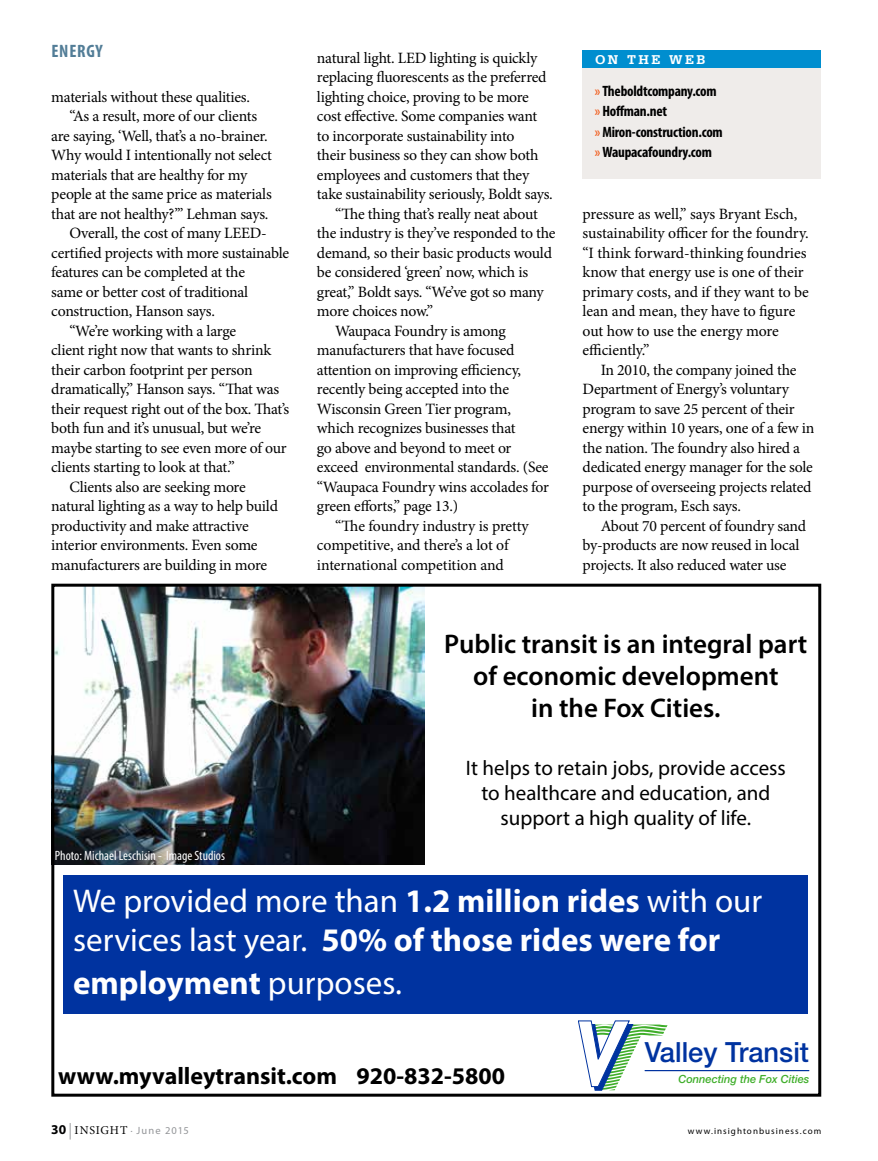
<style>
.page{position:relative;width:878px;height:1161px;background:#fff}
.page>*{position:absolute;margin:0;border:0;box-sizing:border-box;transform-origin:0 0}
.t1{font:33px/39.6px "Myriad Pro";color:#fff}
.t2{font:700 33px "Myriad Pro";color:#fff}
.t3{font:500 27.9px "Helvetica Neue LT Std";color:#0033a0}
.t4{font:600 27px/32.4px "Myriad Pro";color:#000;text-align:center}
.t5{font:700 24px "Myriad Pro";color:#000}
.t6{font:21px/25.2px "Myriad Pro";color:#000;text-align:center}
.t7{font:700 condensed 18px "Myriad Pro";letter-spacing:.04em;color:#527d97}
.t8{font:15.75px/19.5px "Minion Pro";letter-spacing:-.015em;color:#000}
.t9{font:700 condensed 15px/20.1px "Myriad Pro";letter-spacing:-.015em;color:#000}
.t10{font:condensed 13.5px "Myriad Pro";color:#fff}
.t11{font:700 13.5px "Serifa Std";letter-spacing:.18em;color:#fff}
.t12{font:italic 500 11.25px "Helvetica Neue LT Std";color:#3fae2a}
.t13{font:10.5px "Myriad Pro";letter-spacing:.105em;color:#939598}
.t14{font:9px "Myriad Pro";letter-spacing:.115em;color:#000}
.s1{font-weight:600;color:#f16022}
.s2{font-weight:700}
.s3{font-weight:400}
.s4{font-weight:700;font-size:13.5px;color:#000}
.s5{font-family:"Helvetica Neue LT Std";font-weight:300;font-size:16.5px}
.s6{font-family:"Minion Pro";font-size:12px;color:#000}
.s7{font-size:6px}
</style>
<div class="page">
<div style="left:582px;top:59px;width:239px;height:120px;background:#efecea"></div>
<div style="left:582px;top:51px;width:239px;height:17px;background:#008ecf"></div>
<img style="left:55px;top:588px;width:369px;height:277px">
<div style="left:51px;top:584px;width:770px;height:512px;border:3px solid #000"></div>
<svg style="left:578px;top:1021px;width:89px;height:70px"></svg>
<hr style="left:644px;top:1070px;width:165px;height:1px;background:#0033a0">
<div style="left:63px;top:875px;width:744px;height:139px;background:#0033a0"></div>
<p class="t7" style="left:51px;top:41px;width:53px">ENERGY</p>
<p class="t8" style="left:51px;top:87px;width:200px">materials without these qualities.</p>
<p class="t8" style="left:69px;top:106px;width:189px">“As a result, more of our clients</p>
<p class="t8" style="left:51px;top:126px;width:218px">are saying, ‘Well, that’s a no-brainer.</p>
<p class="t8" style="left:51px;top:145px;width:222px">Why would I intentionally not select</p>
<p class="t8" style="left:51px;top:165px;width:197px">materials that are healthy for my</p>
<p class="t8" style="left:51px;top:184px;width:222px">people at the same price as materials</p>
<p class="t8" style="left:51px;top:204px;width:219px">that are not healthy?’” Lehman says.</p>
<p class="t8" style="left:69px;top:223px;width:199px">Overall, the cost of many LEED-</p>
<p class="t8" style="left:51px;top:243px;width:239px">certified projects with more sustainable</p>
<p class="t8" style="left:51px;top:262px;width:195px">features can be completed at the</p>
<p class="t8" style="left:51px;top:282px;width:198px">same or better cost of traditional</p>
<p class="t8" style="left:51px;top:301px;width:165px">construction, Hanson says.</p>
<p class="t8" style="left:69px;top:321px;width:168px">“We’re working with a large</p>
<p class="t8" style="left:51px;top:340px;width:221px">client right now that wants to shrink</p>
<p class="t8" style="left:51px;top:360px;width:203px">their carbon footprint per person</p>
<p class="t8" style="left:51px;top:379px;width:229px">dramatically,” Hanson says. “That was</p>
<p class="t8" style="left:51px;top:399px;width:239px">their request right out of the box. That’s</p>
<p class="t8" style="left:51px;top:418px;width:211px">both fun and it’s unusual, but we’re</p>
<p class="t8" style="left:51px;top:438px;width:237px">maybe starting to see even more of our</p>
<p class="t8" style="left:51px;top:457px;width:185px">clients starting to look at that.”</p>
<p class="t8" style="left:69px;top:477px;width:178px">Clients also are seeking more</p>
<p class="t8" style="left:51px;top:496px;width:228px">natural lighting as a way to help build</p>
<p class="t8" style="left:51px;top:516px;width:199px">productivity and make attractive</p>
<p class="t8" style="left:51px;top:535px;width:208px">interior environments. Even some</p>
<p class="t8" style="left:51px;top:555px;width:217px">manufacturers are building in more</p>
<p class="t10" style="left:55px;top:847px;width:172px">Photo: Michael Leschisin - Image Studios</p>
<p class="t8" style="left:317px;top:48px;width:222px">natural light. LED lighting is quickly</p>
<p class="t8" style="left:317px;top:67px;width:231px">replacing fluorescents as the preferred</p>
<p class="t8" style="left:317px;top:87px;width:213px">lighting choice, proving to be more</p>
<p class="t8" style="left:317px;top:106px;width:222px">cost effective. Some companies want</p>
<p class="t8" style="left:317px;top:126px;width:199px">to incorporate sustainability into</p>
<p class="t8" style="left:317px;top:145px;width:223px">their business so they can show both</p>
<p class="t8" style="left:317px;top:165px;width:214px">employees and customers that they</p>
<p class="t8" style="left:317px;top:184px;width:237px">take sustainability seriously, Boldt says.</p>
<p class="t8" style="left:335px;top:204px;width:204px">“The thing that’s really neat about</p>
<p class="t8" style="left:317px;top:223px;width:240px">the industry is they’ve responded to the</p>
<p class="t8" style="left:317px;top:243px;width:236px">demand, so their basic products would</p>
<p class="t8" style="left:317px;top:262px;width:213px">be considered ‘green’ now, which is</p>
<p class="t8" style="left:317px;top:282px;width:228px">great,” Boldt says. “We’ve got so many</p>
<p class="t8" style="left:317px;top:301px;width:117px">more choices now.”</p>
<p class="t8" style="left:335px;top:321px;width:172px">Waupaca Foundry is among</p>
<p class="t8" style="left:317px;top:340px;width:199px">manufacturers that have focused</p>
<p class="t8" style="left:317px;top:360px;width:206px">attention on improving efficiency,</p>
<p class="t8" style="left:317px;top:379px;width:194px">recently being accepted into the</p>
<p class="t8" style="left:317px;top:399px;width:195px">Wisconsin Green Tier program,</p>
<p class="t8" style="left:317px;top:418px;width:200px">which recognizes businesses that</p>
<p class="t8" style="left:317px;top:438px;width:196px">go above and beyond to meet or</p>
<p class="t8" style="left:317px;top:457px;width:233px">exceed environmental standards. (See</p>
<p class="t8" style="left:317px;top:477px;width:233px">“Waupaca Foundry wins accolades for</p>
<p class="t8" style="left:317px;top:496px;width:143px">green efforts,” page 13.)</p>
<p class="t8" style="left:335px;top:516px;width:195px">“The foundry industry is pretty</p>
<p class="t8" style="left:317px;top:535px;width:193px">competitive, and there’s a lot of</p>
<p class="t8" style="left:317px;top:555px;width:188px">international competition and</p>
<p class="t11" style="left:595px;top:52px;width:112px">ON THE WEB</p>
<p class="t9" style="left:595px;top:82px;width:129px"><span class="s1">»</span>Theboldtcompany.com <span class="s1">»</span>Hoffman.net <span class="s1">»</span>Miron-construction.com <span class="s1">»</span>Waupacafoundry.com</p>
<p class="t8" style="left:582px;top:204px;width:228px">pressure as well,” says Bryant Esch, sustainability officer for the foundry. “I think forward-thinking foundries know that energy use is one of their primary costs, and if they want to be lean and mean, they have to figure out how to use the energy more efficiently.”</p>
<p class="t8" style="left:582px;top:360px;width:233px;text-indent:18px">In 2010, the company joined the Department of Energy’s voluntary program to save 25 percent of their energy within 10 years, one of a few in the nation. The foundry also hired a dedicated energy manager for the sole purpose of overseeing projects related to the program, Esch says.</p>
<p class="t8" style="left:582px;top:516px;width:225px;text-indent:18px">About 70 percent of foundry sand by-products are now reused in local projects. It also reduced water use</p>
<h3 class="t4" style="left:444px;top:627px;width:364px">Public transit is an integral part of economic development<br>in the Fox Cities.</h3>
<h3 class="t6" style="left:466px;top:755px;width:321px">It helps to retain jobs, provide access to healthcare and education, and support a high quality of life.</h3>
<h1 class="t1" style="left:73px;top:880px;width:690px">We provided more than <span class="s2">1.2 million rides</span> with our services last year. <span class="s2">50% of those rides were for</span></h1>
<h1 class="t2" style="left:73px;top:962px;width:330px">employment <span class="s3">purposes.</span></h1>
<h3 class="t5" style="left:58px;top:1060px;width:448px">www.myvalleytransit.com 920-832-5800</h3>
<h2 class="t3" style="left:644px;top:1036px;width:166px">Valley Transit</h2>
<p class="t12" style="left:678px;top:1073px;width:132px">Connecting the Fox Cities</p>
<p class="t13" style="left:51px;top:1125px;width:139px"><span class="s4">30</span><span class="s5">|</span><span class="s6">INSIGHT</span> <span class="s7">•</span> June 2015</p>
<p class="t14" style="left:687px;top:1126px;width:135px">www.insightonbusiness.com</p>
</div>
